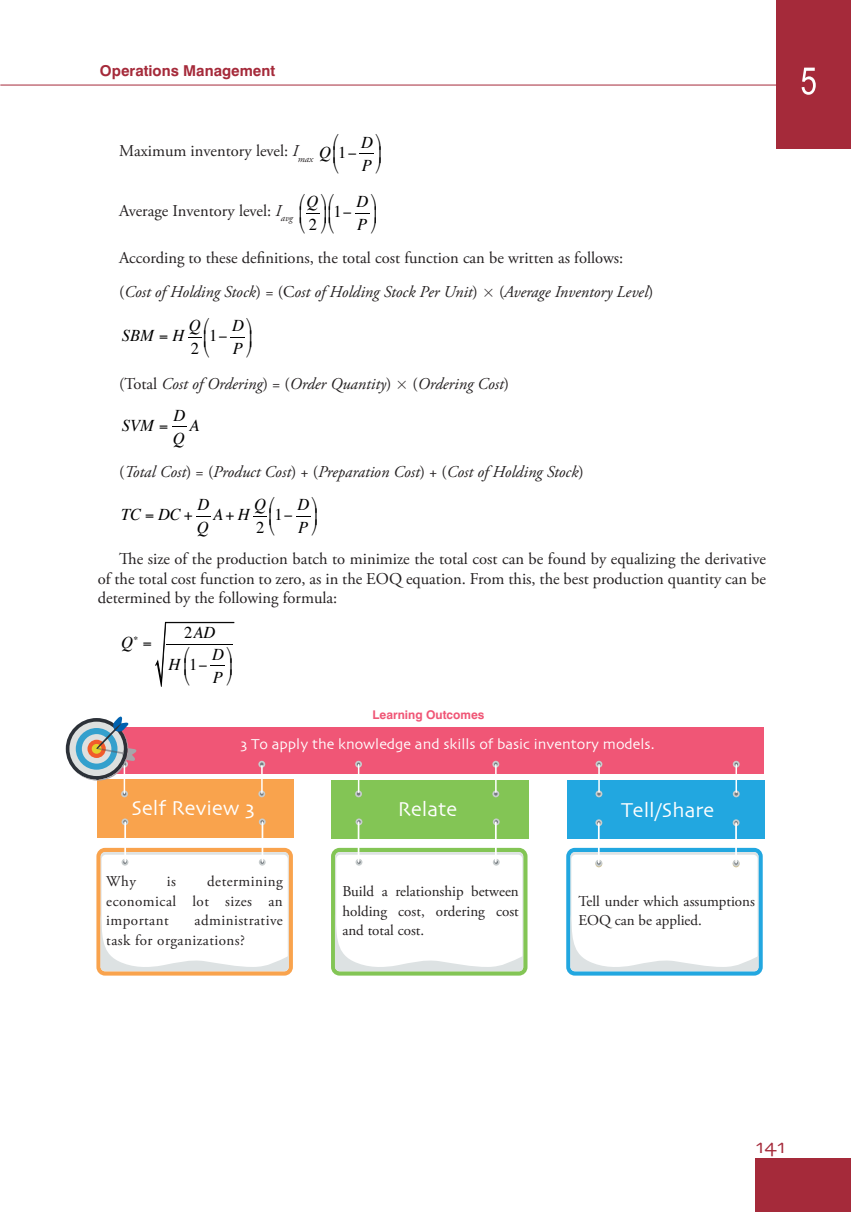
<style>
.page{position:relative;width:851px;height:1212px;background:#fff}
.page>*{position:absolute;margin:0;border:0;box-sizing:border-box;transform-origin:0 0}
.t1{font:21px "Skia";color:#fff}
.t2{font:21px "Skia";color:#a52a3a}
.ANA_METİN{font:16.5px/19.5px "Adobe Garamond Pro";color:#231f20;text-align:justify}
.ANA_METİN-2{font:italic 16.5px "Adobe Garamond Pro";color:#231f20}
.t3{font:italic 16.5px/23.1px "Times";letter-spacing:-.01em;color:#000}
.t4{font:16.5px "Times";color:#000}
.ÖÇ_KUTUCUKLAR{font:15px/19.5px "Adobe Garamond Pro";color:#231f20;text-align:justify}
.ÖÇ_BAŞLIK{font:15px "Skia";color:#fff}
.ÖÇ_KUTUCUKLAR-2{font:15px/19.5px "Adobe Garamond Pro";letter-spacing:.03em;color:#231f20}
.t5{font:700 15px "Swiss 721 BT";color:#a52a3a}
.NELER_ÖĞRENDİK_YANIT{font:700 12px "Swiss 721 BT";color:#f05676}
.s1{font-style:italic}
.s2{font-style:normal}
</style>
<div class="page">
<hr style="left:0;top:85px;width:850px;height:1px;background:#a52a3a">
<div style="left:776px;top:0;width:74px;height:148px;background:#a52a3a"></div>
<div style="left:755px;top:1159px;width:95px;height:53px;background:#a52a3a"></div>
<svg style="left:801px;top:68px;width:14px;height:27px"></svg>
<svg style="left:355px;top:213px;width:14px;height:1px"></svg>
<svg style="left:188px;top:337px;width:14px;height:1px"></svg>
<svg style="left:254px;top:516px;width:13px;height:1px"></svg>
<svg style="left:296px;top:516px;width:14px;height:1px"></svg>
<svg style="left:94px;top:846px;width:200px;height:131px"></svg>
<svg style="left:96px;top:848px;width:197px;height:127px;background:#f7aa5d"></svg>
<svg style="left:329px;top:846px;width:199px;height:131px"></svg>
<svg style="left:331px;top:848px;width:196px;height:127px;background:#89c75e"></svg>
<svg style="left:564px;top:846px;width:200px;height:131px"></svg>
<svg style="left:566px;top:848px;width:196px;height:127px;background:#33ade1"></svg>
<svg style="left:99px;top:852px;width:189px;height:119px"></svg>
<svg style="left:334px;top:852px;width:189px;height:119px"></svg>
<svg style="left:569px;top:852px;width:189px;height:119px"></svg>
<div style="left:94px;top:778px;width:200px;height:62px;background:linear-gradient(to right,#fff,#fff)"></div>
<div style="left:97px;top:780px;width:196px;height:58px;background:#f9a34d"></div>
<svg style="left:121px;top:818px;width:7px;height:7px"></svg>
<svg style="left:259px;top:818px;width:6px;height:7px"></svg>
<hr style="left:261px;top:821px;width:2px;height:41px;background:#fff">
<hr style="left:124px;top:821px;width:2px;height:41px;background:#fff">
<svg style="left:331px;top:838px;width:197px;height:1px"></svg>
<div style="left:331px;top:780px;width:197px;height:58px;background:#83c555"></div>
<svg style="left:355px;top:818px;width:7px;height:7px"></svg>
<svg style="left:492px;top:818px;width:7px;height:7px"></svg>
<hr style="left:495px;top:821px;width:1px;height:41px;background:#fff">
<hr style="left:357px;top:821px;width:2px;height:41px;background:#fff">
<div style="left:565px;top:779px;width:200px;height:62px;background:linear-gradient(to right,#fff,#fff)"></div>
<div style="left:566px;top:780px;width:198px;height:58px;background:#22a7e0"></div>
<svg style="left:595px;top:819px;width:7px;height:7px"></svg>
<svg style="left:732px;top:819px;width:7px;height:7px"></svg>
<hr style="left:735px;top:822px;width:1px;height:41px;background:#fff">
<hr style="left:598px;top:822px;width:1px;height:41px;background:#fff">
<div style="left:95px;top:728px;width:668px;height:46px;background:#f05676"></div>
<svg style="left:258px;top:790px;width:7px;height:7px"></svg>
<svg style="left:258px;top:761px;width:7px;height:7px"></svg>
<svg style="left:355px;top:790px;width:7px;height:7px"></svg>
<svg style="left:492px;top:790px;width:7px;height:7px"></svg>
<svg style="left:355px;top:761px;width:7px;height:7px"></svg>
<svg style="left:492px;top:761px;width:7px;height:7px"></svg>
<svg style="left:595px;top:790px;width:7px;height:7px"></svg>
<svg style="left:732px;top:790px;width:7px;height:7px"></svg>
<svg style="left:595px;top:761px;width:7px;height:7px"></svg>
<svg style="left:732px;top:761px;width:7px;height:7px"></svg>
<svg style="left:260px;top:762px;width:3px;height:33px"></svg>
<svg style="left:357px;top:762px;width:3px;height:33px"></svg>
<svg style="left:494px;top:762px;width:3px;height:33px"></svg>
<svg style="left:597px;top:762px;width:3px;height:33px"></svg>
<hr style="left:735px;top:765px;width:2px;height:27px;background:#fff">
<svg style="left:66px;top:716px;width:71px;height:79px"></svg>
<svg style="left:172px;top:426px;width:15px;height:1px"></svg>
<svg style="left:196px;top:516px;width:14px;height:1px"></svg>
<svg style="left:359px;top:153px;width:15px;height:1px"></svg>
<svg style="left:306px;top:213px;width:13px;height:1px"></svg>
<svg style="left:230px;top:337px;width:15px;height:1px"></svg>
<svg style="left:155px;top:622px;width:79px;height:65px"></svg>
<p class="t5" style="left:100px;top:62px;width:177px">Operations Management</p>
<p class="t3" style="left:361px;top:130px;width:22px">D⎞<br>P⎠</p>
<p class="ANA_METİN" style="left:119px;top:142px;width:195px">Maximum inventory level: <span class="s1">I</span><sub>max</sub></p>
<p class="t3" style="left:319px;top:140px;width:39px">Q <span class="s2">1</span>−</p>
<p class="ANA_METİN" style="left:119px;top:201px;width:175px">Average Inventory level: <span class="s1">I</span><sub>avg</sub></p>
<p class="t3" style="left:299px;top:189px;width:37px">⎛Q⎞⎛ ⎝<span class="s2">2</span>⎠⎝</p>
<p class="t3" style="left:356px;top:189px;width:22px">D⎞<br>P⎠</p>
<p class="ANA_METİN" style="left:119px;top:249px;width:505px">According to these definitions, the total cost function can be written as follows:</p>
<p class="ANA_METİN-2" style="left:119px;top:282px;width:360px"><span class="s2">(</span>Cost of Holding Stock<span class="s2">) = (C</span>ost of Holding Stock Per Unit<span class="s2">)</span></p>
<p class="ANA_METİN-2" style="left:499px;top:282px;width:156px"><span class="s2">(</span>Average Inventory Level<span class="s2">)</span></p>
<p class="t3" style="left:122px;top:323px;width:64px">SBM H</p>
<p class="t4" style="left:321px;top:196px;width:33px">⎟ 1−</p>
<p class="t3" style="left:232px;top:313px;width:22px">D⎞<br>P⎠</p>
<p class="ANA_METİN-2" style="left:119px;top:374px;width:274px"><span class="s2">(Total</span> Cost of Ordering<span class="s2">) = (</span>Order Quantity<span class="s2">)</span></p>
<p class="ANA_METİN-2" style="left:412px;top:374px;width:98px"><span class="s2">(</span>Ordering Cost<span class="s2">)</span></p>
<p class="t3" style="left:122px;top:413px;width:33px">SVM</p>
<p class="t3" style="left:173px;top:403px;width:14px">D<br>Q</p>
<p class="t3" style="left:189px;top:413px;width:12px">A</p>
<p class="ANA_METİN-2" style="left:119px;top:461px;width:466px"><span class="s2">(</span>Total Cost<span class="s2">) = (</span>Product Cost<span class="s2">) + (</span>Preparation Cost<span class="s2">) + (</span>Cost of Holding Stock<span class="s2">)</span></p>
<p class="t3" style="left:121px;top:502px;width:61px">TC DC</p>
<p class="t3" style="left:197px;top:492px;width:14px">D<br>Q</p>
<p class="t3" style="left:213px;top:502px;width:38px">A H</p>
<p class="t3" style="left:189px;top:313px;width:22px">Q⎛<br><span class="s2">2</span>⎝</p>
<p class="t4" style="left:203px;top:320px;width:26px">⎜1−</p>
<p class="t3" style="left:297px;top:492px;width:22px">D⎞<br>P⎠</p>
<p class="ANA_METİN" style="left:98px;top:550px;width:669px;text-indent:21px">The size of the production batch to minimize the total cost can be found by equalizing the derivative of the total cost function to zero, as in the EOQ equation. From this, the best production quantity can be determined by the following formula:</p>
<p class="t3" style="left:121px;top:630px;width:19px">Q∗</p>
<p class="t3" style="left:168px;top:616px;width:49px;line-height:31.5px;text-indent:16px"><span class="s2">2</span>AD<br>H <span class="s2">1</span>−</p>
<p class="t3" style="left:254px;top:492px;width:22px">Q⎛<br><span class="s2">2</span>⎝</p>
<p class="t4" style="left:268px;top:499px;width:26px">⎜1−</p>
<p class="t3" style="left:212px;top:642px;width:22px;line-height:22.6px">D⎞<br>P⎠</p>
<p class="NELER_ÖĞRENDİK_YANIT" style="left:372px;top:707px;width:113px">Learning Outcomes</p>
<p class="ÖÇ_BAŞLIK" style="left:240px;top:735px;width:415px">3 To apply the knowledge and skills of basic inventory models.</p>
<p class="t1" style="left:131px;top:796px;width:125px">Self Review 3</p>
<p class="t1" style="left:397px;top:796px;width:61px">Relate</p>
<p class="t1" style="left:621px;top:797px;width:95px">Tell/Share</p>
<p class="ÖÇ_KUTUCUKLAR" style="left:106px;top:872px;width:31px">Why</p>
<p class="ÖÇ_KUTUCUKLAR" style="left:167px;top:872px;width:11px">is</p>
<p class="ÖÇ_KUTUCUKLAR" style="left:106px;top:872px;width:178px;text-indent:101px">determining economical lot sizes an important</p>
<p class="ÖÇ_KUTUCUKLAR-2" style="left:106px;top:911px;width:178px;text-indent:88px">administrative task for organizations?</p>
<p class="ÖÇ_KUTUCUKLAR" style="left:342px;top:882px;width:178px">Build a relationship between holding cost, ordering cost and total cost.</p>
<p class="ÖÇ_KUTUCUKLAR" style="left:578px;top:892px;width:178px">Tell under which assumptions<br>EOQ can be applied.</p>
<p class="t2" style="left:756px;top:1133px;width:31px">141</p>
</div>
